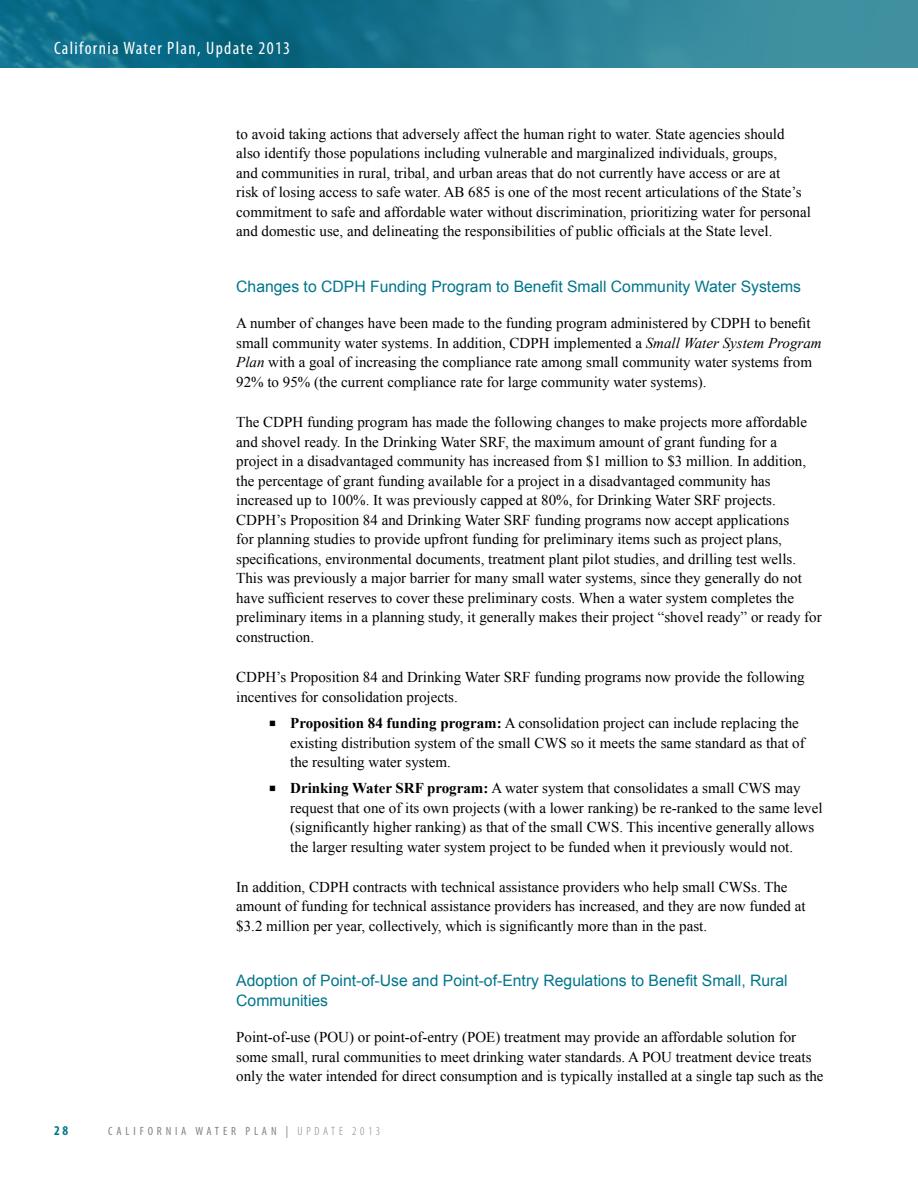
<style>
.page{position:relative;width:918px;height:1188px;background:#fff}
.page>*{position:absolute;margin:0;border:0;box-sizing:border-box;transform-origin:0 0}
.t1{font:condensed 18px "Myriad Pro";letter-spacing:.075em;color:#fff}
.Update_2013_Heading{font:15.75px/19.5px "Arial";color:#00758b}
.Update_2013_body_tex{font:15px/19.5px "Times New Roman";color:#000}
.t2{font:700 condensed 13.5px "Myriad Pro";color:#00758b}
.t3{font:condensed 12px "Myriad Pro";letter-spacing:.32em;color:#808285}
.s1{font-style:italic}
.s2{font-weight:700}
.s3{font-weight:300}
</style>
<div class="page">
<svg style="left:0;top:0;width:918px;height:68px;background:#207a91"></svg>
<p class="t1" style="left:54px;top:38px;width:238px">California Water Plan, Update 2013</p>
<p class="Update_2013_body_tex" style="left:236px;top:124px;width:576px">to avoid taking actions that adversely affect the human right to water. State agencies should also identify those populations including vulnerable and marginalized individuals, groups,<br>and communities in rural, tribal, and urban areas that do not currently have access or are at<br>risk of losing access to safe water. AB 685 is one of the most recent articulations of the State’s commitment to safe and affordable water without discrimination, prioritizing water for personal and domestic use, and delineating the responsibilities of public officials at the State level.</p>
<p class="Update_2013_Heading" style="left:236px;top:277px;width:566px">Changes to CDPH Funding Program to Benefit Small Community Water Systems</p>
<p class="Update_2013_body_tex" style="left:236px;top:313px;width:587px">A number of changes have been made to the funding program administered by CDPH to benefit small community water systems. In addition, CDPH implemented a <span class="s1">Small Water System Program Plan</span> with a goal of increasing the compliance rate among small community water systems from 92% to 95% (the current compliance rate for large community water systems).</p>
<p class="Update_2013_body_tex" style="left:236px;top:412px;width:587px">The CDPH funding program has made the following changes to make projects more affordable and shovel ready. In the Drinking Water SRF, the maximum amount of grant funding for a project in a disadvantaged community has increased from $1 million to $3 million. In addition, the percentage of grant funding available for a project in a disadvantaged community has increased up to 100%. It was previously capped at 80%, for Drinking Water SRF projects.<br>CDPH’s Proposition 84 and Drinking Water SRF funding programs now accept applications<br>for planning studies to provide upfront funding for preliminary items such as project plans, specifications, environmental documents, treatment plant pilot studies, and drilling test wells.<br>This was previously a major barrier for many small water systems, since they generally do not have sufficient reserves to cover these preliminary costs. When a water system completes the preliminary items in a planning study, it generally makes their project “shovel ready” or ready for construction.</p>
<p class="Update_2013_body_tex" style="left:236px;top:667px;width:570px">CDPH’s Proposition 84 and Drinking Water SRF funding programs now provide the following incentives for consolidation projects.</p>
<p class="Update_2013_body_tex" style="left:290px;top:713px;width:516px"><span class="s2">Proposition 84 funding program:</span> A consolidation project can include replacing the existing distribution system of the small CWS so it meets the same standard as that of the resulting water system.</p>
<p class="Update_2013_body_tex" style="left:290px;top:778px;width:534px"><span class="s2">Drinking Water SRF program:</span> A water system that consolidates a small CWS may request that one of its own projects (with a lower ranking) be re-ranked to the same level (significantly higher ranking) as that of the small CWS. This incentive generally allows the larger resulting water system project to be funded when it previously would not.</p>
<p class="Update_2013_body_tex" style="left:236px;top:877px;width:571px">In addition, CDPH contracts with technical assistance providers who help small CWSs. The amount of funding for technical assistance providers has increased, and they are now funded at $3.2 million per year, collectively, which is significantly more than in the past.</p>
<p class="t2" style="left:54px;top:1123px;width:16px">28</p>
<p class="Update_2013_Heading" style="left:236px;top:971px;width:553px">Adoption of Point-of-Use and Point-of-Entry Regulations to Benefit Small, Rural<br>Communities</p>
<p class="Update_2013_body_tex" style="left:236px;top:1027px;width:589px">Point-of-use (POU) or point-of-entry (POE) treatment may provide an affordable solution for some small, rural communities to meet drinking water standards. A POU treatment device treats only the water intended for direct consumption and is typically installed at a single tap such as the</p>
<p class="t3" style="left:108px;top:1125px;width:274px">CALIFORNIA WATER PLAN | <span class="s3">UPDATE 2013</span></p>
</div>
